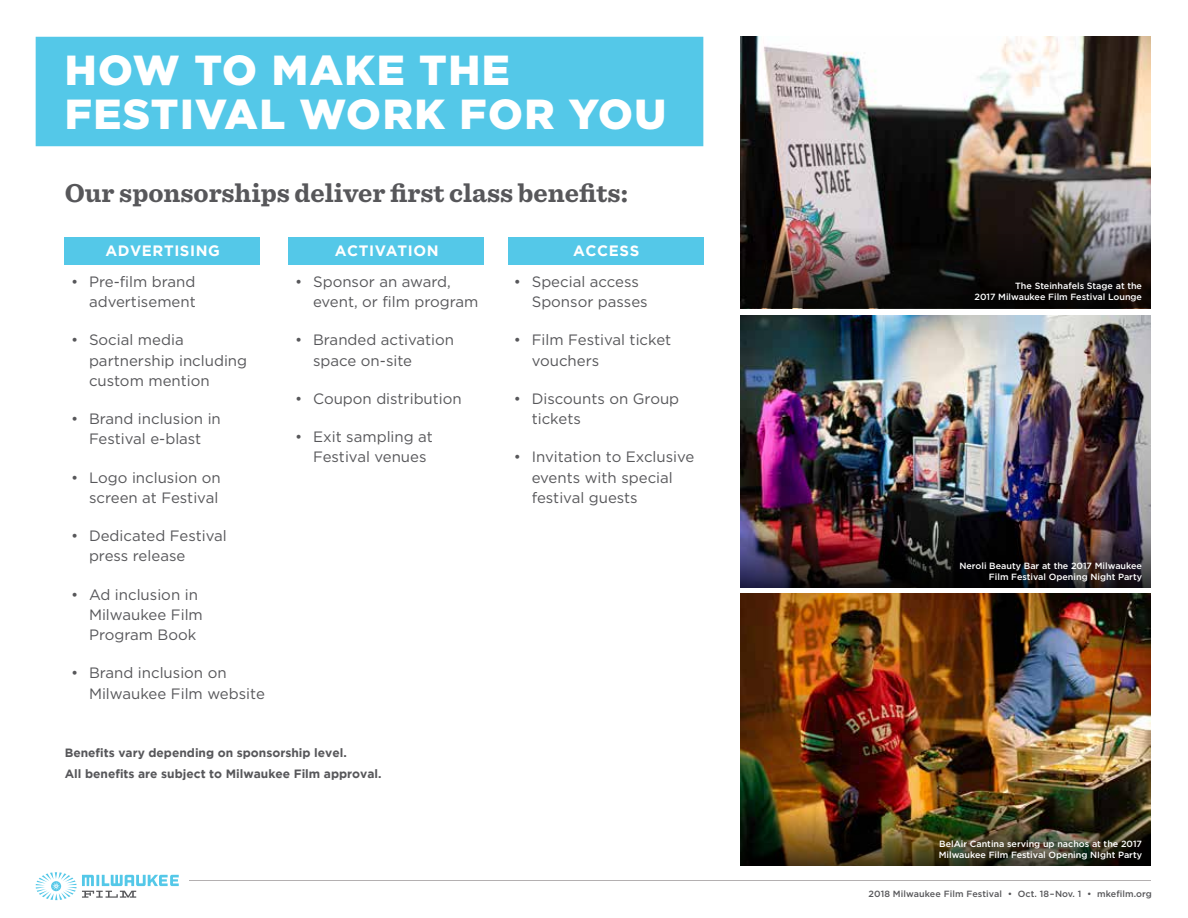
<style>
.page{position:relative;width:1188px;height:918px;background:#fff}
.page>*{position:absolute;margin:0;border:0;box-sizing:border-box;transform-origin:0 0}
.t1{font:900 42px/45px "Gotham";letter-spacing:.035em;color:#fff}
.t2{font:700 27px "Sentinel";color:#57575a}
.t3{font:15px/20.2px "Gotham";color:#57575a}
.t4{font:700 15px "Gotham";letter-spacing:.04em;color:#fff}
.t5{font:700 12px/20.2px "Gotham";color:#57575a}
.t6{font:500 9px/10.8px "Gotham";color:#fff;text-align:right}
.t7{font:500 9px "Gotham";letter-spacing:.01em;color:#57575a}
</style>
<div class="page">
<img style="left:740px;top:315px;width:410px;height:179px">
<img style="left:740px;top:494px;width:410px;height:93px">
<img style="left:740px;top:37px;width:410px;height:272px">
<img style="left:740px;top:174px;width:410px;height:134px">
<div style="left:65px;top:238px;width:195px;height:27px;background:#54c8e8"></div>
<div style="left:289px;top:238px;width:195px;height:27px;background:#54c8e8"></div>
<div style="left:508px;top:238px;width:195px;height:27px;background:#54c8e8"></div>
<div style="left:36px;top:37px;width:667px;height:109px;background:#54c8e8"></div>
<img style="left:740px;top:593px;width:410px;height:179px">
<hr style="left:189px;top:880px;width:962px;height:1px;background:#b4b0b1">
<svg style="left:36px;top:872px;width:143px;height:28px"></svg>
<img style="left:740px;top:772px;width:410px;height:94px">
<h1 class="t1" style="left:65px;top:46px;width:603px">HOW TO MAKE THE<br>FESTIVAL WORK FOR YOU</h1>
<h2 class="t2" style="left:65px;top:172px;width:565px">Our sponsorships deliver first class benefits:</h2>
<p class="t4" style="left:105px;top:242px;width:116px">ADVERTISING</p>
<p class="t4" style="left:335px;top:242px;width:105px">ACTIVATION</p>
<p class="t4" style="left:573px;top:242px;width:68px">ACCESS</p>
<p class="t3" style="left:71px;top:271px;width:126px;text-align:right">• Pre-film brand advertisement</p>
<p class="t3" style="left:89px;top:330px;width:160px;text-indent:-18px">• Social media partnership including custom mention</p>
<p class="t3" style="left:71px;top:408px;width:151px;text-align:center">• Brand inclusion in<br>Festival e-blast</p>
<p class="t3" style="left:71px;top:467px;width:151px;text-align:right">• Logo inclusion on screen at Festival</p>
<p class="t3" style="left:89px;top:525px;width:139px;text-indent:-18px">• Dedicated Festival press release</p>
<p class="t3" style="left:89px;top:584px;width:115px;text-indent:-18px">• Ad inclusion in<br>Milwaukee Film<br>Program Book</p>
<p class="t3" style="left:89px;top:663px;width:177px;text-indent:-18px">• Brand inclusion on<br>Milwaukee Film website</p>
<p class="t3" style="left:313px;top:271px;width:167px;text-indent:-18px">• Sponsor an award, event, or film program</p>
<p class="t3" style="left:313px;top:330px;width:142px;text-indent:-18px">• Branded activation space on-site</p>
<p class="t3" style="left:295px;top:388px;width:168px">• Coupon distribution</p>
<p class="t3" style="left:313px;top:426px;width:121px;text-indent:-18px">• Exit sampling at<br>Festival venues</p>
<p class="t5" style="left:65px;top:743px;width:318px">Benefits vary depending on sponsorship level.<br>All benefits are subject to Milwaukee Film approval.</p>
<p class="t3" style="left:532px;top:271px;width:118px;text-indent:-18px">• Special access<br>Sponsor passes</p>
<p class="t3" style="left:532px;top:330px;width:141px;text-indent:-18px">• Film Festival ticket vouchers</p>
<p class="t3" style="left:532px;top:388px;width:149px;text-indent:-18px">• Discounts on Group tickets</p>
<p class="t3" style="left:532px;top:447px;width:164px;text-indent:-18px">• Invitation to Exclusive events with special festival guests</p>
<p class="t6" style="left:975px;top:280px;width:169px">The Steinhafels Stage at the<br>2017 Milwaukee Film Festival Lounge</p>
<p class="t6" style="left:959px;top:560px;width:184px">Neroli Beauty Bar at the 2017 Milwaukee<br>Film Festival Opening Night Party</p>
<p class="t6" style="left:939px;top:838px;width:205px;text-align:left">BelAir Cantina serving up nachos at the 2017<br>Milwaukee Film Festival Opening NIght Party</p>
<p class="t7" style="left:869px;top:889px;width:285px">2018 Milwaukee Film Festival • Oct. 18–Nov. 1 • mkefilm.org</p>
</div>
